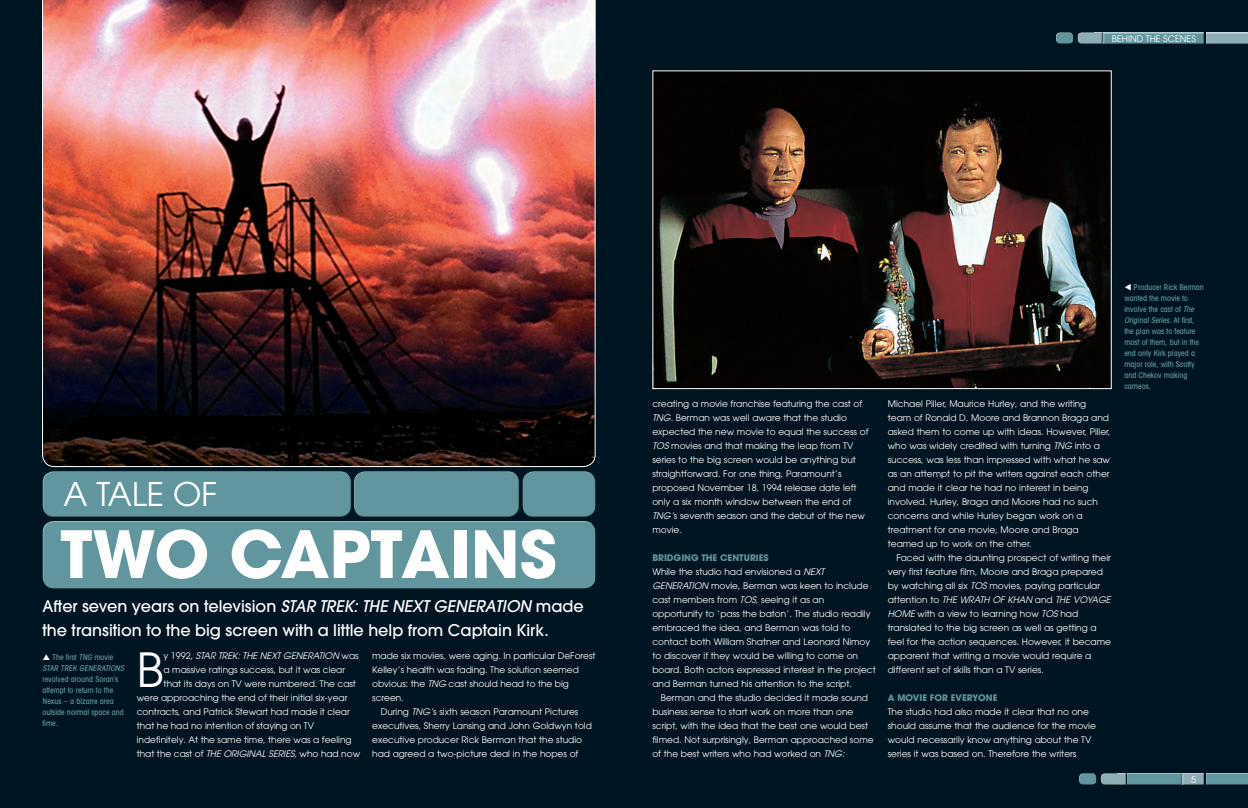
<style>
.page{position:relative;width:1248px;height:808px;background:#fff}
.page>*{position:absolute;margin:0;border:0;box-sizing:border-box;transform-origin:0 0}
.t1{font:700 64.5px "Avant Garde";color:#fff}
.t2{font:46.8px "Avant Garde";color:#fff}
.t3{font:32.5px "Avant Garde";color:#fff}
.t4{font:500 16px/24px "Avant Garde LT";color:#fff}
.Main_Body_text_Drop{font:9px/14px "Avant Garde";color:#fff}
.t5{font:700 9px "Avant Garde";color:#61969e}
.t6{font:italic 9px "Avant Garde LT";color:#fff}
.t7{font:500 condensed 8px/11px "Avant Garde LT";color:#61969e}
.s1{font-style:italic}
.s2{font-family:"Avant Garde";font-style:normal}
.s3{font-family:"Avant Garde LT";font-style:italic}
.s4{color:#fff}
</style>
<div class="page">
<div style="left:0;top:0;width:1247px;height:808px;background:#001522"></div>
<div style="left:42px;top:520px;width:553px;height:63px;background:#fff;opacity:.75"></div>
<div style="left:42px;top:524px;width:554px;height:66px;background:#61969e"></div>
<div style="left:42px;top:470px;width:310px;height:42px;background:#fff;opacity:.75"></div>
<div style="left:42px;top:474px;width:310px;height:44px;background:#61969e"></div>
<div style="left:354px;top:470px;width:165px;height:42px;background:#fff;opacity:.75"></div>
<div style="left:354px;top:474px;width:167px;height:44px;background:#61969e"></div>
<div style="left:522px;top:470px;width:74px;height:42px;background:#fff;opacity:.75"></div>
<div style="left:522px;top:474px;width:75px;height:44px;background:#61969e"></div>
<div style="left:1099px;top:773px;width:27px;height:12px;background:#231f20;opacity:.75"></div>
<div style="left:1126px;top:773px;width:56px;height:12px;background:#61969e"></div>
<div style="left:1181px;top:773px;width:24px;height:12px;background:#231f20;opacity:.75"></div>
<div style="left:1204px;top:773px;width:43px;height:12px;background:#61969e"></div>
<div style="left:1078px;top:772px;width:19px;height:12px;background:#fff;opacity:.75"></div>
<div style="left:1078px;top:774px;width:20px;height:11px;background:#231f20;opacity:.75"></div>
<div style="left:1076px;top:32px;width:27px;height:12px;background:#231f20;opacity:.75"></div>
<div style="left:1103px;top:32px;width:102px;height:12px;background:#231f20;opacity:.75"></div>
<div style="left:1204px;top:32px;width:43px;height:12px;background:#231f20;opacity:.75"></div>
<div style="left:1055px;top:31px;width:19px;height:12px;background:#fff;opacity:.75"></div>
<div style="left:1055px;top:33px;width:19px;height:11px;background:#231f20;opacity:.75"></div>
<img style="left:42px;top:0;width:554px;height:468px">
<img style="left:654px;top:72px;width:455px;height:315px">
<p class="Main_Body_text_Drop" style="left:1111px;top:32px;width:85px">BEHIND THE SCENES</p>
<p class="t3" style="left:63px;top:475px;width:155px">A TALE OF</p>
<p class="t1" style="left:60px;top:512px;width:498px">TWO CAPTAINS</p>
<p class="t4" style="left:43px;top:594px;width:542px">After seven years on television <span class="s1">STAR TREK: THE NEXT GENERATION</span> made the transition to the big screen with a little help from Captain Kirk.</p>
<p class="t7" style="left:43px;top:652px;width:85px;text-indent:10px">The first <span class="s1">TNG</span> movie<br><span class="s1">STAR TREK GENERATIONS </span>revolved around Soran’s attempt to return to the<br>Nexus – a bizarre area outside normal space and time.</p>
<p class="t2" style="left:137px;top:642px;width:28px">B</p>
<p class="t6" style="left:164px;top:650px;width:196px"><span class="s2">y 1992,</span> STAR TREK: THE NEXT GENERATION <span class="s2">was</span></p>
<p class="Main_Body_text_Drop" style="left:164px;top:663px;width:183px">a massive ratings success, but it was clear</p>
<p class="Main_Body_text_Drop" style="left:164px;top:677px;width:194px">that its days on TV were numbered. The cast</p>
<p class="Main_Body_text_Drop" style="left:137px;top:691px;width:212px">were approaching the end of their initial six-year</p>
<p class="Main_Body_text_Drop" style="left:137px;top:705px;width:214px">contracts, and Patrick Stewart had made it clear</p>
<p class="Main_Body_text_Drop" style="left:137px;top:719px;width:179px">that he had no intention of staying on TV</p>
<p class="Main_Body_text_Drop" style="left:137px;top:733px;width:216px">indefinitely. At the same time, there was a feeling</p>
<p class="Main_Body_text_Drop" style="left:137px;top:747px;width:225px">that the cast of <span class="s3">THE ORIGINAL SERIES</span>, who had now</p>
<p class="Main_Body_text_Drop" style="left:372px;top:649px;width:225px">made six movies, were aging. In particular DeForest Kelley’s health was fading. The solution seemed obvious: the <span class="s3">TNG</span> cast should head to the big screen.</p>
<p class="Main_Body_text_Drop" style="left:372px;top:705px;width:221px;text-indent:9px">During <span class="s3">TNG’</span>s sixth season Paramount Pictures executives, Sherry Lansing and John Goldwyn told executive producer Rick Berman that the studio had agreed a two-picture deal in the hopes of</p>
<p class="Main_Body_text_Drop" style="left:652px;top:397px;width:218px">creating a movie franchise featuring the cast of <span class="s3">TNG.</span> Berman was well aware that the studio expected the new movie to equal the success of <span class="s3">TOS</span> movies and that making the leap from TV series to the big screen would be anything but straightforward. For one thing, Paramount’s proposed November 18, 1994 release date left only a six month window between the end of <span class="s3">TNG’</span>s seventh season and the debut of the new movie.</p>
<p class="t5" style="left:652px;top:552px;width:118px">BRIDGING THE CENTURIES</p>
<p class="Main_Body_text_Drop" style="left:652px;top:565px;width:225px">While the studio had envisioned a <span class="s3">NEXT GENERATION</span> movie, Berman was keen to include cast members from <span class="s3">TOS</span>, seeing it as an opportunity to ‘pass the baton’. The studio readily embraced the idea, and Berman was told to contact both William Shatner and Leonard Nimoy to discover if they would be willing to come on board. Both actors expressed interest in the project and Berman turned his attention to the script.</p>
<p class="Main_Body_text_Drop" style="left:652px;top:691px;width:223px;text-indent:9px">Berman and the studio decided it made sound business sense to start work on more than one script, with the idea that the best one would best filmed. Not surprisingly, Berman approached some of the best writers who had worked on <span class="s3">TNG:</span></p>
<p class="Main_Body_text_Drop" style="left:887px;top:397px;width:224px">Michael Piller, Maurice Hurley, and the writing team of Ronald D. Moore and Brannon Braga and asked them to come up with ideas. However, Piller, who was widely credited with turning <span class="s3">TNG</span> into a success, was less than impressed with what he saw as an attempt to pit the writers against each other and made it clear he had no interest in being involved. Hurley, Braga and Moore had no such concerns and while Hurley began work on a treatment for one movie, Moore and Braga teamed up to work on the other.</p>
<p class="Main_Body_text_Drop" style="left:887px;top:551px;width:225px;text-indent:9px">Faced with the daunting prospect of writing their very first feature film, Moore and Braga prepared by watching all six <span class="s3">TOS</span> movies, paying particular attention to <span class="s3">THE WRATH OF KHAN</span> and <span class="s3">THE VOYAGE HOME</span> with a view to learning how <span class="s3">TOS</span> had translated to the big screen as well as getting a feel for the action sequences. However, it became apparent that writing a movie would require a different set of skills than a TV series.</p>
<p class="t5" style="left:887px;top:692px;width:111px">A MOVIE FOR EVERYONE</p>
<p class="Main_Body_text_Drop" style="left:887px;top:705px;width:209px">The studio had also made it clear that no one should assume that the audience for the movie would necessarily know anything about the TV series it was based on. Therefore the writers</p>
<p class="t7" style="left:1124px;top:282px;width:81px"><span class="s4">▼</span> Producer Rick Berman wanted the movie to involve the cast of <span class="s1">The<br>Original Series</span>. At fi rs t, the plan was to feature most of them, but in the end only Kirk played a major role, with Scotty and Chekov making cameos.</p>
<p class="Main_Body_text_Drop" style="left:1190px;top:772px;width:6px">5</p>
</div>
